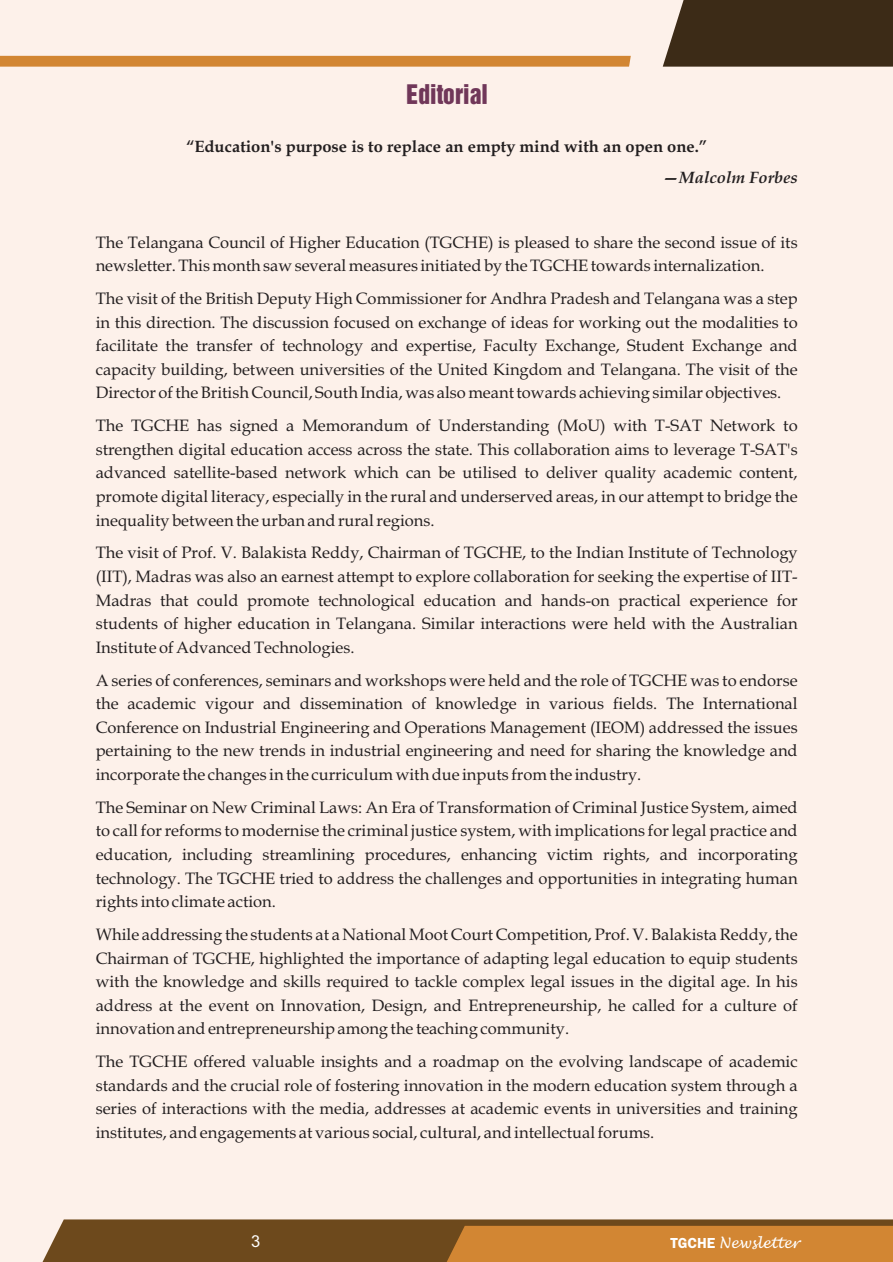
<style>
.page{position:relative;width:893px;height:1262px;background:#fff}
.page>*{position:absolute;margin:0;border:0;box-sizing:border-box;transform-origin:0 0}
.t1{font:27px "Helvetica Roman Semi B";color:#703759;scale:.96 1}
.t2{font:16.5px/23.5px "Book Antiqua";color:#231f20;text-align:justify}
.t3{font:700 16.5px "Book Antiqua";color:#231f20}
.t4{font:italic 700 16.5px "Book Antiqua";color:#231f20}
.t5{font:16.5px "Arial";color:#fff}
.t6{font:italic 14.25px "Lucida Handwriting";color:#fff}
.s1{font-family:"Franklin Gothic";font-weight:600;font-style:normal;font-size:15px}
</style>
<div class="page">
<div style="left:0;top:0;width:892px;height:1261px;background:#fdf1ea"></div>
<div style="left:662px;top:0;width:230px;height:67px;background:#3c2b17"></div>
<svg style="left:0;top:56px;width:630px;height:11px;background:#d38939"></svg>
<svg style="left:43px;top:1219px;width:849px;height:42px;background:#9b672a"></svg>
<h1 class="t1" style="left:406px;top:84px;width:86px">Editorial</h1>
<p class="t3" style="left:186px;top:140px;width:522px">“Education's purpose is to replace an empty mind with an open one.”</p>
<p class="t4" style="left:662px;top:168px;width:136px">—Malcolm Forbes</p>
<p class="t2" style="left:96px;top:232px;width:703px">The Telangana Council of Higher Education (TGCHE) is pleased to share the second issue of its newsletter. This month saw several measures initiated by the TGCHE towards internalization.</p>
<p class="t2" style="left:96px;top:289px;width:703px">The visit of the British Deputy High Commissioner for Andhra Pradesh and Telangana was a step in this direction. The discussion focused on exchange of ideas for working out the modalities to facilitate the transfer of technology and expertise, Faculty Exchange, Student Exchange and capacity building, between universities of the United Kingdom and Telangana. The visit of the Director of the British Council, South India, was also meant towards achieving similar objectives.</p>
<p class="t2" style="left:96px;top:416px;width:703px">The TGCHE has signed a Memorandum of Understanding (MoU) with T-SAT Network to strengthen digital education access across the state. This collaboration aims to leverage T-SAT's advanced satellite-based network which can be utilised to deliver quality academic content, promote digital literacy, especially in the rural and underserved areas, in our attempt to bridge the inequality between the urban and rural regions.</p>
<p class="t2" style="left:96px;top:543px;width:703px">The visit of Prof. V. Balakista Reddy, Chairman of TGCHE, to the Indian Institute of Technology (IIT), Madras was also an earnest attempt to explore collaboration for seeking the expertise of IIT-Madras that could promote technological education and hands-on practical experience for students of higher education in Telangana. Similar interactions were held with the Australian Institute of Advanced Technologies.</p>
<p class="t2" style="left:96px;top:670px;width:703px">A series of conferences, seminars and workshops were held and the role of TGCHE was to endorse the academic vigour and dissemination of knowledge in various fields. The International Conference on Industrial Engineering and Operations Management (IEOM) addressed the issues pertaining to the new trends in industrial engineering and need for sharing the knowledge and incorporate the changes in the curriculum with due inputs from the industry.</p>
<p class="t2" style="left:96px;top:797px;width:703px">The Seminar on New Criminal Laws: An Era of Transformation of Criminal Justice System, aimed to call for reforms to modernise the criminal justice system, with implications for legal practice and education, including streamlining procedures, enhancing victim rights, and incorporating technology. The TGCHE tried to address the challenges and opportunities in integrating human rights into climate action.</p>
<p class="t2" style="left:96px;top:924px;width:703px">While addressing the students at a National Moot Court Competition, Prof. V. Balakista Reddy, the Chairman of TGCHE, highlighted the importance of adapting legal education to equip students with the knowledge and skills required to tackle complex legal issues in the digital age. In his address at the event on Innovation, Design, and Entrepreneurship, he called for a culture of innovation and entrepreneurship among the teaching community.</p>
<p class="t2" style="left:96px;top:1051px;width:703px">The TGCHE offered valuable insights and a roadmap on the evolving landscape of academic standards and the crucial role of fostering innovation in the modern education system through a series of interactions with the media, addresses at academic events in universities and training institutes, and engagements at various social, cultural, and intellectual forums.</p>
<p class="t5" style="left:251px;top:1231px;width:11px">3</p>
<p class="t6" style="left:670px;top:1235px;width:130px"><span class="s1">TGCHE</span> Newsletter</p>
</div>
